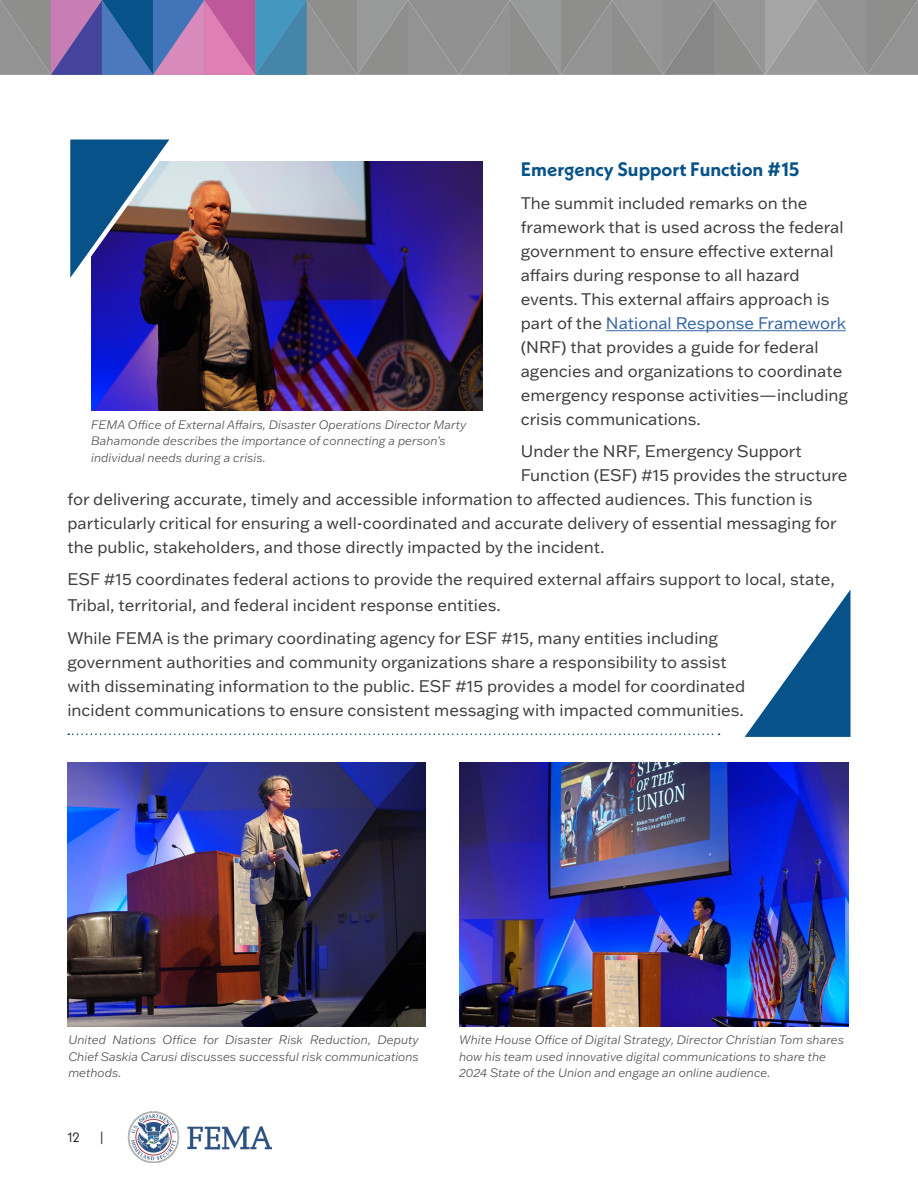
<style>
.page{position:relative;width:918px;height:1188px;background:#fff}
.page>*{position:absolute;margin:0;border:0;box-sizing:border-box;transform-origin:0 0}
.Header2{font:700 19.5px "Neue Kabel";color:#075389}
.content{font:16.5px/24px "Franklin Gothic ATF";color:#3e3e3f}
.t1{font:13.5px "Neue Kabel";color:#231f20}
.Photos{font:italic 300 12px/16.5px "Franklin Gothic ATF";color:#4b4c4d}
.s1{color:#3667a4}
.s2{font-family:"Franklin Gothic";font-size:18px}
</style>
<div class="page">
<img style="left:128px;top:1111px;width:144px;height:51px">
<svg style="left:0;top:0;width:918px;height:75px;background:#8b8b9b"></svg>
<img style="left:91px;top:161px;width:392px;height:249px">
<hr style="left:606px;top:330px;width:240px;height:1px;background:#3667a4">
<svg style="left:70px;top:139px;width:113px;height:152px;background:#485f8c"></svg>
<svg style="left:68px;top:734px;width:652px;height:1px"></svg>
<svg style="left:745px;top:590px;width:105px;height:147px"></svg>
<img style="left:68px;top:762px;width:358px;height:264px">
<img style="left:460px;top:762px;width:389px;height:264px">
<p class="Header2" style="left:521px;top:157px;width:280px">Emergency Support Function #15</p>
<p class="content" style="left:521px;top:190px;width:329px">The summit included remarks on the framework that is used across the federal government to ensure effective external affairs during response to all hazard events. This external affairs approach is part of the <span class="s1">National Response Framework </span>(NRF) that provides a guide for federal agencies and organizations to coordinate emergency response activities—including crisis communications.</p>
<p class="content" style="left:521px;top:439px;width:283px">Under the NRF, Emergency Support</p>
<p class="content" style="left:67px;top:463px;width:781px;text-indent:453px">Function (ESF) #15 provides the structure for delivering accurate, timely and accessible information to affected audiences. This function is particularly critical for ensuring a well-coordinated and accurate delivery of essential messaging for the public, stakeholders, and those directly impacted by the incident.</p>
<p class="content" style="left:68px;top:566px;width:769px;line-height:25.8px">ESF #15 coordinates federal actions to provide the required external affairs support to local, state,<br>Tribal, territorial, and <span class="s2">f</span>ederal incident response entities.</p>
<p class="content" style="left:68px;top:626px;width:679px">While FEMA is the primary coordinating agency for ESF #15, many entities including government authorities and community organizations share a responsibility to assist with disseminating information to the public. ESF #15 provides a model for coordinated incident communications to ensure consistent messaging with impacted communities.</p>
<p class="Photos" style="left:91px;top:416px;width:377px">FEMA Office of External Affairs, Disaster Operations Director Marty<br>Bahamonde describes the importance of connecting a person’s individual needs during a crisis.</p>
<p class="Photos" style="left:68px;top:1031px;width:352px;text-align:justify">United Nations Office for Disaster Risk Reduction, Deputy Chief Saskia Carusi discusses successful risk communications methods.</p>
<p class="Photos" style="left:459px;top:1031px;width:387px">White House Office of Digital Strategy, Director Christian Tom shares how his team used innovative digital communications to share the<br>2024 State of the Union and engage an online audience.</p>
<p class="t1" style="left:68px;top:1128px;width:14px">12</p>
<p class="t1" style="left:100px;top:1128px;width:5px">|</p>
</div>
